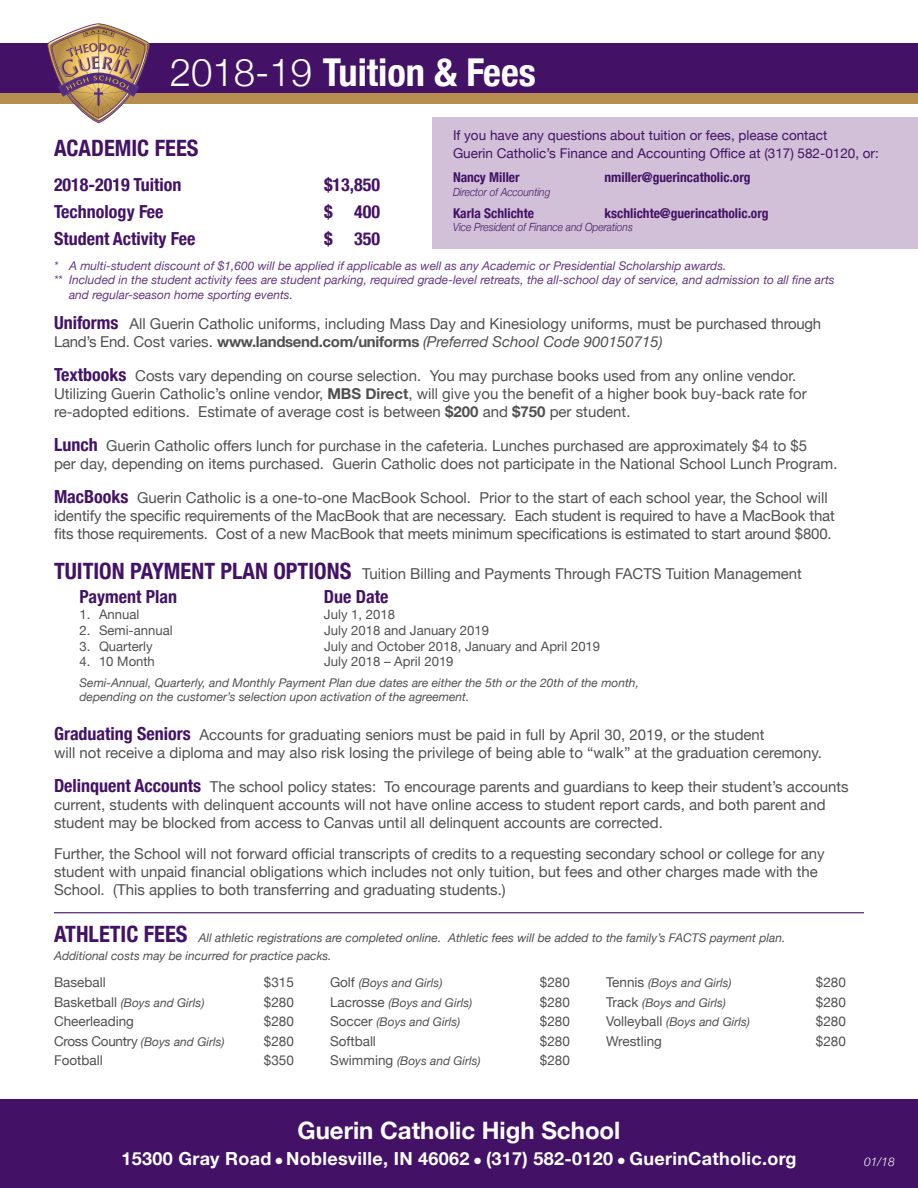
<style>
.page{position:relative;width:918px;height:1188px;background:#fff}
.page>*{position:absolute;margin:0;border:0;box-sizing:border-box;transform-origin:0 0}
.t1{font:700 condensed 38.4px "Helvetica Neue";color:#fff}
.t2{font:700 24px "Helvetica Neue";color:#fff}
.t3{font:700 condensed 22.5px "Helvetica Neue";color:#431266}
.t4{font:700 condensed 18px "Helvetica Neue";color:#431266}
.t5{font:700 18px "Helvetica Neue";letter-spacing:.015em;color:#fff}
.t6{font:15px/18px "Helvetica Neue";color:#505052}
.t7{font:13.5px/18px "Helvetica Neue";color:#431266}
.t8{font:13.5px "Helvetica Neue";color:#505052}
.t9{font:700 condensed 13.5px "Helvetica Neue";color:#431266}
.t10{font:13.2px "Helvetica Neue";color:#505052}
.t11{font:italic 12px/14.4px "Helvetica Neue";color:#505052}
.t12{font:italic 12px/14.4px "Helvetica Neue";color:#63397f}
.t13{font:italic 300 12px "Helvetica Neue";color:#fff}
.t14{font:italic 300 11.25px "Helvetica Neue";color:#431266;scale:.9 1}
.s1{font-weight:300;font-stretch:normal}
.s2{font-weight:700;font-stretch:condensed;font-size:18px;color:#431266}
.s3{font-weight:700}
.s4{font-style:italic}
.s5{font-weight:700;font-stretch:condensed;font-size:22.5px;color:#431266}
.s6{font-weight:700;font-style:normal;font-stretch:condensed;font-size:22.5px;color:#431266}
.s7{font-style:normal;font-size:13.5px}
</style>
<div class="page">
<div style="left:0;top:1100px;width:918px;height:88px;background:#431266"></div>
<div style="left:0;top:88px;width:918px;height:16px;background:#b58e50"></div>
<div style="left:0;top:43px;width:918px;height:50px;background:#431266"></div>
<svg style="left:47px;top:23px;width:103px;height:100px"></svg>
<div style="left:432px;top:118px;width:486px;height:131px;background:#d1c0d7"></div>
<hr style="left:54px;top:912px;width:810px;height:1px;background:#431266">
<p class="t1" style="left:170px;top:40px;width:368px"><span class="s1">2018-19</span> Tuition &amp; Fees</p>
<p class="t7" style="left:453px;top:127px;width:427px">If you have any questions about tuition or fees, please contact<br>Guerin Catholic’s Finance and Accounting Office at (317) 582-0120, or:</p>
<p class="t9" style="left:453px;top:166px;width:68px">Nancy Miller</p>
<p class="t9" style="left:604px;top:166px;width:148px">nmiller@guerincatholic.org</p>
<p class="t14" style="left:453px;top:183px;width:110px">Director of Accounting</p>
<p class="t9" style="left:453px;top:202px;width:82px">Karla Schlichte</p>
<p class="t9" style="left:604px;top:202px;width:166px">kschlichte@guerincatholic.org</p>
<p class="t14" style="left:453px;top:218px;width:201px">Vice President of Finance and Operations</p>
<p class="t3" style="left:54px;top:129px;width:146px">ACADEMIC FEES</p>
<p class="t4" style="left:54px;top:169px;width:129px">2018-2019 Tuition</p>
<p class="t4" style="left:324px;top:169px;width:58px">$13,850</p>
<p class="t4" style="left:54px;top:196px;width:111px">Technology Fee</p>
<p class="t4" style="left:324px;top:196px;width:58px">$ 400</p>
<p class="t4" style="left:54px;top:223px;width:143px">Student Activity Fee</p>
<p class="t4" style="left:324px;top:223px;width:58px">$ 350</p>
<p class="t12" style="left:54px;top:259px;width:674px">* A multi-student discount of $1,600 will be applied if applicable as well as any Academic or Presidential Scholarship awards.</p>
<p class="t12" style="left:69px;top:273px;width:767px;text-indent:-15px">** Included in the student activity fees are student parking, required grade-level retreats, the all-school day of service, and admission to all fine arts and regular-season home sporting events.</p>
<p class="t6" style="left:54px;top:315px;width:769px"><span class="s2">Uniforms</span> All Guerin Catholic uniforms, including Mass Day and Kinesiology uniforms, must be purchased through<br>Land’s End. Cost varies. <span class="s3">www.landsend.com/uniforms</span> <span class="s4">(Preferred School Code 900150715)</span></p>
<p class="t6" style="left:54px;top:367px;width:754px"><span class="s2">Textbooks</span> Costs vary depending on course selection. You may purchase books used from any online vendor.<br>Utilizing Guerin Catholic’s online vendor, <span class="s3">MBS Direct</span>, will give you the benefit of a higher book buy-back rate for re-adopted editions. Estimate of average cost is between <span class="s3">$200</span> and <span class="s3">$750</span> per student.</p>
<p class="t6" style="left:54px;top:437px;width:785px"><span class="s2">Lunch</span> Guerin Catholic offers lunch for purchase in the cafeteria. Lunches purchased are approximately $4 to $5<br>per day, depending on items purchased. Guerin Catholic does not participate in the National School Lunch Program.</p>
<p class="t6" style="left:54px;top:490px;width:782px"><span class="s2">MacBooks</span> Guerin Catholic is a one-to-one MacBook School. Prior to the start of each school year, the School will identify the specific requirements of the MacBook that are necessary. Each student is required to have a MacBook that fits those requirements. Cost of a new MacBook that meets minimum specifications is estimated to start around $800.</p>
<p class="t6" style="left:54px;top:565px;width:750px"><span class="s5">TUITION PAYMENT PLAN OPTIONS</span> Tuition Billing and Payments Through FACTS Tuition Management</p>
<p class="t4" style="left:80px;top:582px;width:99px">Payment Plan</p>
<p class="t4" style="left:324px;top:582px;width:66px">Due Date</p>
<p class="t10" style="left:80px;top:605px;width:61px">1. Annual</p>
<p class="t10" style="left:324px;top:605px;width:73px">July 1, 2018</p>
<p class="t10" style="left:80px;top:621px;width:95px">2. Semi-annual</p>
<p class="t10" style="left:324px;top:621px;width:167px">July 2018 and January 2019</p>
<p class="t10" style="left:80px;top:636px;width:75px">3. Quarterly</p>
<p class="t10" style="left:324px;top:636px;width:278px">July and October 2018, January and April 2019</p>
<p class="t10" style="left:80px;top:652px;width:77px">4. 10 Month</p>
<p class="t10" style="left:324px;top:652px;width:131px">July 2018 – April 2019</p>
<p class="t11" style="left:80px;top:676px;width:561px">Semi-Annual, Quarterly, and Monthly Payment Plan due dates are either the 5th or the 20th of the month, depending on the customer’s selection upon activation of the agreement.</p>
<p class="t6" style="left:54px;top:726px;width:770px"><span class="s2">Graduating Seniors</span> Accounts for graduating seniors must be paid in full by April 30, 2019, or the student<br>will not receive a diploma and may also risk losing the privilege of being able to “walk” at the graduation ceremony.</p>
<p class="t6" style="left:54px;top:779px;width:796px"><span class="s2">Delinquent Accounts</span> The school policy states: To encourage parents and guardians to keep their student’s accounts current, students with delinquent accounts will not have online access to student report cards, and both parent and student may be blocked from access to Canvas until all delinquent accounts are corrected.</p>
<p class="t6" style="left:54px;top:845px;width:772px">Further, the School will not forward official transcripts of credits to a requesting secondary school or college for any student with unpaid financial obligations which includes not only tuition, but fees and other charges made with the<br>School. (This applies to both transferring and graduating students.)</p>
<p class="t11" style="left:54px;top:929px;width:733px;line-height:18px"><span class="s6">ATHLETIC FEES</span> All athletic registrations are completed online. Athletic fees will be added to the family’s FACTS payment plan.<br>Additional costs may be incurred for practice packs.</p>
<p class="t8" style="left:54px;top:973px;width:53px">Baseball</p>
<p class="t8" style="left:264px;top:973px;width:32px">$315</p>
<p class="t11" style="left:54px;top:996px;width:152px"><span class="s7">Basketball</span> (Boys and Girls)</p>
<p class="t8" style="left:264px;top:992px;width:32px">$280</p>
<p class="t8" style="left:54px;top:1012px;width:82px">Cheerleading</p>
<p class="t8" style="left:264px;top:1012px;width:32px">$280</p>
<p class="t11" style="left:54px;top:1035px;width:172px"><span class="s7">Cross Country</span> (Boys and Girls)</p>
<p class="t8" style="left:264px;top:1031px;width:32px">$280</p>
<p class="t8" style="left:54px;top:1051px;width:50px">Football</p>
<p class="t8" style="left:264px;top:1051px;width:32px">$350</p>
<p class="t11" style="left:330px;top:977px;width:114px"><span class="s7">Golf</span> (Boys and Girls)</p>
<p class="t8" style="left:540px;top:973px;width:32px">$280</p>
<p class="t11" style="left:330px;top:996px;width:144px"><span class="s7">Lacrosse</span> (Boys and Girls)</p>
<p class="t8" style="left:540px;top:992px;width:32px">$280</p>
<p class="t11" style="left:330px;top:1016px;width:132px"><span class="s7">Soccer</span> (Boys and Girls)</p>
<p class="t8" style="left:540px;top:1012px;width:32px">$280</p>
<p class="t8" style="left:330px;top:1031px;width:47px">Softball</p>
<p class="t8" style="left:540px;top:1031px;width:32px">$280</p>
<p class="t11" style="left:330px;top:1055px;width:152px"><span class="s7">Swimming</span> (Boys and Girls)</p>
<p class="t8" style="left:540px;top:1051px;width:32px">$280</p>
<p class="t11" style="left:606px;top:977px;width:127px"><span class="s7">Tennis</span> (Boys and Girls)</p>
<p class="t8" style="left:816px;top:973px;width:32px">$280</p>
<p class="t11" style="left:606px;top:996px;width:122px"><span class="s7">Track</span> (Boys and Girls)</p>
<p class="t8" style="left:816px;top:992px;width:32px">$280</p>
<p class="t11" style="left:606px;top:1016px;width:146px"><span class="s7">Volleyball</span> (Boys and Girls)</p>
<p class="t8" style="left:816px;top:1012px;width:32px">$280</p>
<p class="t8" style="left:606px;top:1031px;width:58px">Wrestling</p>
<p class="t8" style="left:816px;top:1031px;width:32px">$280</p>
<p class="t2" style="left:297px;top:1112px;width:325px">Guerin Catholic High School</p>
<p class="t5" style="left:122px;top:1145px;width:676px">15300 Gray Road ● Noblesville, IN 46062 ● (317) 582-0120 ● GuerinCatholic.org</p>
<p class="t13" style="left:864px;top:1152px;width:32px">01/18</p>
</div>
